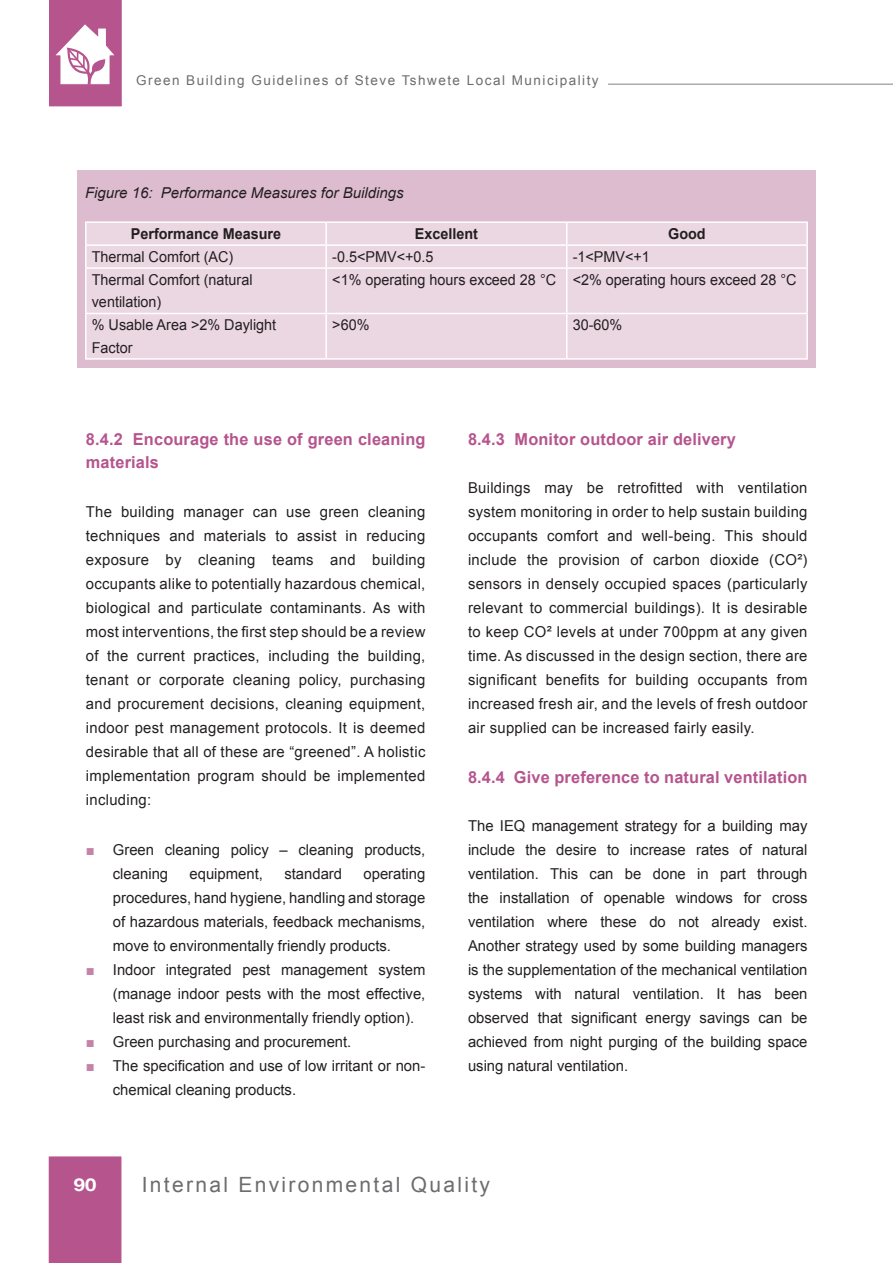
<style>
.page{position:relative;width:893px;height:1263px;background:#fff}
.page>*{position:absolute;margin:0;border:0;box-sizing:border-box;transform-origin:0 0}
.t1{font:21px "Arial";letter-spacing:.11em;color:#6c6d70}
.t2{font:700 17.7px "Helvetica Neue";color:#fff;scale:1.14 1}
.Bullet_3{font:700 16.5px/22.5px "Arial";letter-spacing:.01em;color:#b5548d}
.Bullet_3-2{font:15px/24px "Arial";color:#231f20;text-align:justify}
.Bullet_chap_8{font:15px/24px "Arial";letter-spacing:.01em;color:#231f20;text-align:justify}
.Bullet_3-3{font:15px/22.5px "Arial";color:#231f20;scale:.96 1}
.t3{font:italic 15px "Arial";color:#231f20}
.t4{font:700 15px "Arial";color:#231f20;scale:.96 1}
.t5{font:13.5px "Arial";letter-spacing:.11em;color:#6c6d70}
.s1{color:#c683a9}
</style>
<div class="page">
<hr style="left:608px;top:84px;width:285px;height:1px;background:#a7a5a7">
<div style="left:49px;top:1157px;width:72px;height:105px;background:#b5548d"></div>
<div style="left:49px;top:1156px;width:72px;height:107px;border:2px solid #b5548d"></div>
<div style="left:50px;top:0;width:71px;height:106px;background:#b5548d"></div>
<div style="left:49px;top:0;width:73px;height:106px;border:2px solid #b5548d"></div>
<svg style="left:56px;top:24px;width:59px;height:61px"></svg>
<div style="left:77px;top:170px;width:739px;height:198px;background:#debccf"></div>
<div style="left:87px;top:223px;width:719px;height:135px;background:#ebd7e2"></div>
<hr style="left:806px;top:314px;width:2px;height:44px;background:#fff">
<hr style="left:567px;top:358px;width:241px;height:2px;background:#fff">
<hr style="left:85px;top:314px;width:2px;height:44px;background:#fff">
<hr style="left:85px;top:358px;width:241px;height:2px;background:#fff">
<hr style="left:325px;top:223px;width:2px;height:21px;background:#fff">
<hr style="left:325px;top:246px;width:2px;height:21px;background:#fff">
<svg style="left:566px;top:223px;width:1px;height:44px"></svg>
<hr style="left:325px;top:269px;width:2px;height:44px;background:#fff">
<hr style="left:566px;top:269px;width:1px;height:44px;background:#fff">
<hr style="left:325px;top:314px;width:2px;height:44px;background:#fff">
<hr style="left:566px;top:314px;width:1px;height:44px;background:#fff">
<hr style="left:326px;top:358px;width:241px;height:2px;background:#fff">
<hr style="left:85px;top:246px;width:2px;height:21px;background:#fff">
<hr style="left:806px;top:246px;width:2px;height:21px;background:#fff">
<hr style="left:85px;top:267px;width:241px;height:2px;background:#fff">
<hr style="left:85px;top:269px;width:2px;height:44px;background:#fff">
<hr style="left:326px;top:267px;width:241px;height:2px;background:#fff">
<hr style="left:567px;top:267px;width:241px;height:2px;background:#fff">
<hr style="left:806px;top:269px;width:2px;height:44px;background:#fff">
<hr style="left:85px;top:313px;width:241px;height:1px;background:#fff">
<hr style="left:326px;top:313px;width:241px;height:1px;background:#fff">
<hr style="left:567px;top:313px;width:241px;height:1px;background:#fff">
<hr style="left:85px;top:221px;width:241px;height:2px;background:#fff">
<hr style="left:85px;top:223px;width:2px;height:21px;background:#fff">
<hr style="left:326px;top:221px;width:241px;height:2px;background:#fff">
<hr style="left:567px;top:221px;width:241px;height:2px;background:#fff">
<hr style="left:806px;top:223px;width:2px;height:21px;background:#fff">
<hr style="left:85px;top:244px;width:241px;height:2px;background:#fff">
<hr style="left:326px;top:244px;width:241px;height:2px;background:#fff">
<hr style="left:567px;top:244px;width:241px;height:2px;background:#fff">
<p class="t5" style="left:136px;top:72px;width:464px">Green Building Guidelines of Steve Tshwete Local Municipality</p>
<p class="t3" style="left:85px;top:183px;width:320px">Figure 16: Performance Measures for Buildings</p>
<p class="t4" style="left:131px;top:224px;width:158px">Performance Measure</p>
<p class="t4" style="left:415px;top:224px;width:67px">Excellent</p>
<p class="t4" style="left:668px;top:224px;width:41px">Good</p>
<p class="Bullet_3-3" style="left:92px;top:246px;width:149px">Thermal Comfort (AC)</p>
<p class="Bullet_3-3" style="left:332px;top:246px;width:107px">-0.5&lt;PMV&lt;+0.5</p>
<p class="Bullet_3-3" style="left:573px;top:246px;width:82px">-1&lt;PMV&lt;+1</p>
<p class="Bullet_3-3" style="left:92px;top:269px;width:169px">Thermal Comfort (natural ventilation)</p>
<p class="Bullet_3-3" style="left:332px;top:269px;width:235px">&lt;1% operating hours exceed 28 °C</p>
<p class="Bullet_3-3" style="left:573px;top:269px;width:235px">&lt;2% operating hours exceed 28 °C</p>
<p class="Bullet_3-3" style="left:92px;top:314px;width:194px">% Usable Area &gt;2% Daylight<br>Factor</p>
<p class="Bullet_3-3" style="left:332px;top:314px;width:40px">&gt;60%</p>
<p class="Bullet_3-3" style="left:573px;top:314px;width:53px">30-60%</p>
<p class="Bullet_3" style="left:86px;top:429px;width:341px">8.4.2 Encourage the use of green cleaning materials</p>
<p class="Bullet_3-2" style="left:86px;top:500px;width:341px">The building manager can use green cleaning techniques and materials to assist in reducing exposure by cleaning teams and building occupants alike to potentially hazardous chemical, biological and particulate contaminants. As with most interventions, the first step should be a review of the current practices, including the building, tenant or corporate cleaning policy, purchasing and procurement decisions, cleaning equipment, indoor pest management protocols. It is deemed desirable that all of these are “greened”. A holistic implementation program should be implemented including:</p>
<p class="Bullet_3-2" style="left:113px;top:837px;width:314px;text-indent:-27px"><span class="s1">■</span> Green cleaning policy – cleaning products, cleaning</p>
<p class="Bullet_3-2" style="left:113px;top:861px;width:314px;text-indent:251px">operating procedures, hand hygiene, handling and storage of hazardous materials, feedback mechanisms, move to environmentally friendly products.</p>
<p class="Bullet_3-2" style="left:113px;top:957px;width:314px;text-indent:-27px"><span class="s1">■</span> Indoor integrated pest management system (manage indoor pests with the most effective, least risk and environmentally friendly option).</p>
<p class="Bullet_3-2" style="left:86px;top:1029px;width:267px"><span class="s1">■</span> Green purchasing and procurement.</p>
<p class="Bullet_3-2" style="left:113px;top:1053px;width:314px;text-indent:-27px"><span class="s1">■</span> The specification and use of low irritant or non&shy;chemical cleaning products.</p>
<p class="Bullet_3-2" style="left:190px;top:861px;width:75px">equipment,</p>
<p class="Bullet_3-2" style="left:284px;top:861px;width:59px">standard</p>
<p class="Bullet_3" style="left:468px;top:429px;width:269px">8.4.3 Monitor outdoor air delivery</p>
<p class="Bullet_chap_8" style="left:468px;top:476px;width:341px">Buildings may be retrofitted with ventilation system monitoring in order to help sustain building occupants comfort and well-being. This should include the provision of carbon dioxide (CO²) sensors in densely occupied spaces (particularly relevant to commercial buildings). It is desirable to keep CO² levels at under 700ppm at any given time. As discussed in the design section, there are significant benefits for building occupants from increased fresh air, and the levels of fresh outdoor air supplied can be increased fairly easily.</p>
<p class="Bullet_3" style="left:468px;top:766px;width:341px">8.4.4 Give preference to natural ventilation</p>
<p class="Bullet_chap_8" style="left:468px;top:813px;width:341px">The IEQ management strategy for a building may include the desire to increase rates of natural ventilation. This can be done in part through the installation of openable windows for cross ventilation where these do not already exist.<br>Another strategy used by some building managers is the supplementation of the mechanical ventilation systems with natural ventilation. It has been observed that significant energy savings can be achieved from night purging of the building space using natural ventilation.</p>
<p class="t2" style="left:74px;top:1170px;width:21px">90</p>
<p class="t1" style="left:142px;top:1170px;width:350px">Internal Environmental Quality</p>
</div>
